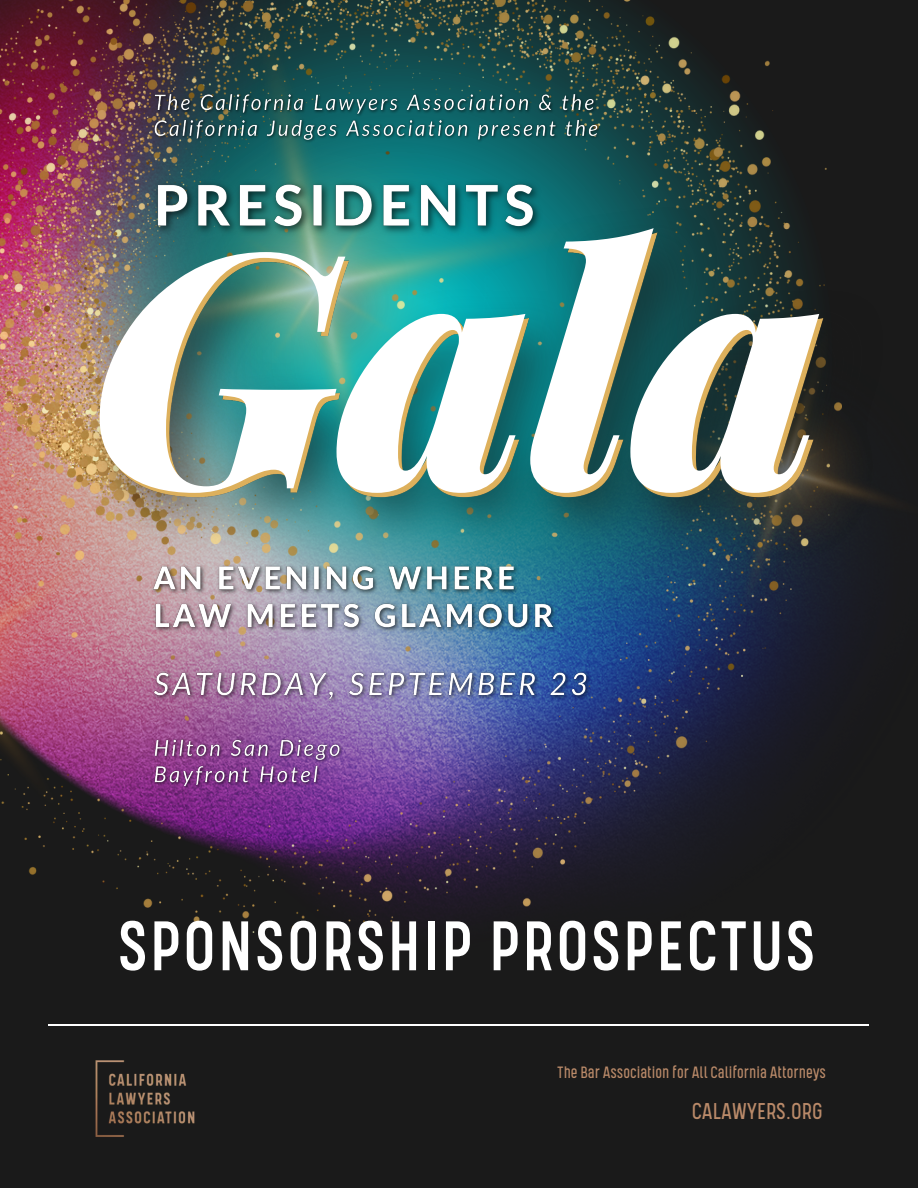
<style>
.page{position:relative;width:918px;height:1188px;background:#1a1a1a}
.page>*{position:absolute;margin:0;border:0;box-sizing:border-box;transform-origin:0 0}
.t1{font:italic 900 327.3px "Playfair Display";color:#fff}
.t2{font:500 69px "Kelpt Sans B2";letter-spacing:.035em;color:#fff}
.t3{font:22.5px "Kelpt Sans B2";color:#ba8a69}
.t4{font:16.2px "Kelpt Sans B2";color:#ba8a69}
</style>
<div class="page">
<hr style="left:49px;top:1025px;width:820px;height:1px;background:#fff">
<img style="left:49px;top:1024px;width:192px;height:113px">
<img style="left:29px;top:52px;width:806px;height:880px">
<img style="left:0;top:650px;width:146px;height:207px">
<img style="left:0;top:0;width:684px;height:650px">
<img style="left:44px;top:92px;width:843px;height:569px">
<img style="left:148px;top:659px;width:450px;height:51px">
<img style="left:150px;top:87px;width:456px;height:59px">
<img style="left:148px;top:553px;width:416px;height:88px">
<img style="left:150px;top:732px;width:199px;height:62px">
<img style="left:144px;top:162px;width:410px;height:89px">
<p class="t1" style="left:90px;top:134px;width:735px">Gala</p>
<p class="t2" style="left:118px;top:919px;width:699px">SPONSORSHIP PROSPECTUS</p>
<p class="t4" style="left:557px;top:1066px;width:270px">The Bar Association for All California Attorneys</p>
<p class="t3" style="left:692px;top:1102px;width:132px">CALAWYERS.ORG</p>
</div>
